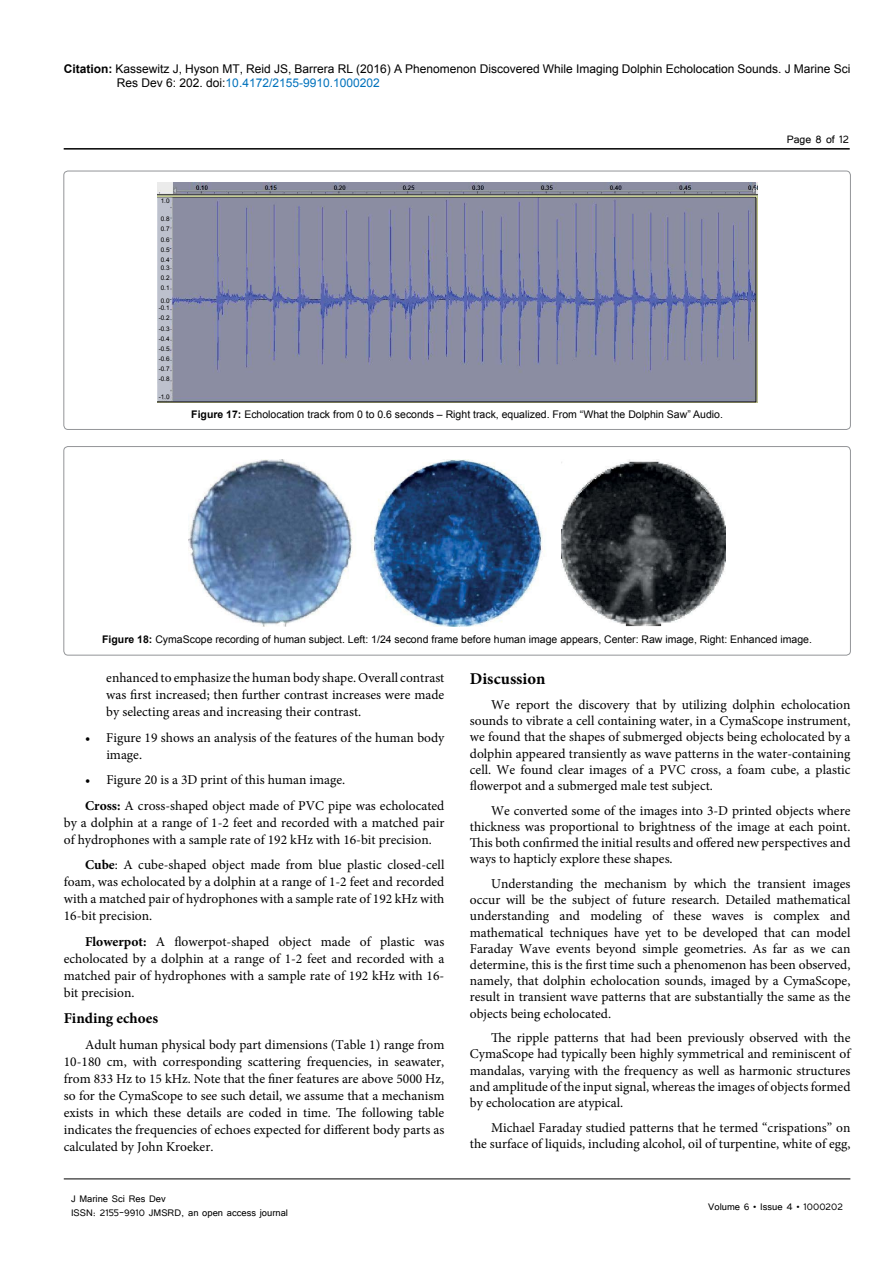
<style>
.page{position:relative;width:893px;height:1263px;background:#fff}
.page>*{position:absolute;margin:0;border:0;box-sizing:border-box;transform-origin:0 0}
.t1{font:700 16.5px "Minion Pro";color:#000}
.t2{font:700 15px "Minion Pro";color:#000}
.t3{font:13.5px/16.2px "Minion Pro";color:#000;text-align:justify}
.t4{font:13.5px "Tunga";color:#000}
.t5{font:12px/14.4px "Arial";color:#000}
.t6{font:12px/14.4px "Tunga";color:#000}
.t7{font:10.5px "Arial";color:#000}
.t8{font:6.3px/10.2px "Arial";color:#000;text-align:justify}
.s1{font-weight:700}
.s2{color:#0072bc}
</style>
<div class="page">
<hr style="left:64px;top:148px;width:786px;height:2px;background:#000">
<hr style="left:64px;top:1179px;width:786px;height:1px;background:#000">
<div style="left:64px;top:171px;width:786px;height:258px;border:1px solid #939598;border-radius:4px"></div>
<img style="left:157px;top:182px;width:600px;height:220px">
<div style="left:157px;top:198px;width:13px;height:202px;background:#bdc1cd"></div>
<div style="left:64px;top:446px;width:786px;height:209px;border:1px solid #939598;border-radius:4px"></div>
<img style="left:188px;top:459px;width:538px;height:167px">
<p class="t5" style="left:117px;top:61px;width:735px;text-indent:-53px"><span class="s1">Citation:</span> Kassewitz J, Hyson MT, Reid JS, Barrera RL (2016) A Phenomenon Discovered While Imaging Dolphin Echolocation Sounds. J Marine Sci<br>Res Dev 6: 202. doi:<span class="s2">10.4172/2155-9910.1000202</span></p>
<p class="t8" style="left:161px;top:196px;width:10px">1.0</p>
<p class="t8" style="left:161px;top:214px;width:10px">0.8<br>0.7<br>0.6<br>0.5<br>0.4</p>
<p class="t8" style="left:161px;top:262px;width:10px">0.3<br>0.2<br>0.1</p>
<p class="t8" style="left:159px;top:297px;width:12px;line-height:7.6px;text-align:center">0.0 -0.1</p>
<p class="t8" style="left:159px;top:313px;width:12px">-0.2 -0.3 -0.4 -0.5 -0.6 -0.7 -0.8</p>
<p class="t8" style="left:159px;top:392px;width:12px">-1.0</p>
<p class="t7" style="left:191px;top:408px;width:533px"><span class="s1">Figure 17:</span> Echolocation track from 0 to 0.6 seconds – Right track, equalized. From “What the Dolphin Saw” Audio.</p>
<p class="t4" style="left:787px;top:131px;width:64px">Page 8 of 12</p>
<p class="t7" style="left:102px;top:632px;width:711px"><span class="s1">Figure 18:</span> CymaScope recording of human subject. Left: 1/24 second frame before human image appears, Center: Raw image, Right: Enhanced image.</p>
<p class="t3" style="left:106px;top:669px;width:340px;line-height:17px">enhanced to emphasize the human body shape. Overall contrast was first increased; then further contrast increases were made by selecting areas and increasing their contrast.</p>
<p class="t3" style="left:106px;top:729px;width:340px;line-height:17px;text-indent:-21px">• Figure 19 shows an analysis of the features of the human body image.</p>
<p class="t3" style="left:85px;top:767px;width:361px;line-height:25.5px">• Figure 20 is a 3D print of this human image.<br><span class="s1">Cross:</span> A cross-shaped object made of PVC pipe was echolocated</p>
<p class="t3" style="left:64px;top:814px;width:382px;line-height:17px">by a dolphin at a range of 1-2 feet and recorded with a matched pair of hydrophones with a sample rate of 192 kHz with 16-bit precision.</p>
<p class="t3" style="left:64px;top:856px;width:382px;line-height:17px;text-indent:21px"><span class="s1">Cube</span>: A cube-shaped object made from blue plastic closed-cell foam, was echolocated by a dolphin at a range of 1-2 feet and recorded with a matched pair of hydrophones with a sample rate of 192 kHz with 16-bit precision.</p>
<p class="t3" style="left:64px;top:933px;width:382px;line-height:17px;text-indent:21px"><span class="s1">Flowerpot:</span> A flowerpot-shaped object made of plastic was echolocated by a dolphin at a range of 1-2 feet and recorded with a matched pair of hydrophones with a sample rate of 192 kHz with 16- bit precision.</p>
<p class="t2" style="left:64px;top:1008px;width:96px">Finding echoes</p>
<p class="t3" style="left:64px;top:1036px;width:382px;line-height:17px;text-indent:21px">Adult human physical body part dimensions (Table 1) range from 10-180 cm, with corresponding scattering frequencies, in seawater, from 833 Hz to 15 kHz. Note that the finer features are above 5000 Hz, so for the CymaScope to see such detail, we assume that a mechanism exists in which these details are coded in time. The following table indicates the frequencies of echoes expected for different body parts as calculated by John Kroeker.</p>
<p class="t6" style="left:71px;top:1190px;width:218px">J Marine Sci Res Dev<br>ISSN: 2155-9910 JMSRD, an open access journal</p>
<p class="t1" style="left:470px;top:667px;width:77px">Discussion</p>
<p class="t3" style="left:470px;top:696px;width:382px;text-indent:21px">We report the discovery that by utilizing dolphin echolocation sounds to vibrate a cell containing water, in a CymaScope instrument, we found that the shapes of submerged objects being echolocated by a dolphin appeared transiently as wave patterns in the water-containing cell. We found clear images of a PVC cross, a foam cube, a plastic flowerpot and a submerged male test subject.</p>
<p class="t3" style="left:470px;top:802px;width:382px;text-indent:21px">We converted some of the images into 3-D printed objects where thickness was proportional to brightness of the image at each point.<br>This both confirmed the initial results and offered new perspectives and ways to hapticly explore these shapes.</p>
<p class="t3" style="left:470px;top:875px;width:382px;text-indent:21px">Understanding the mechanism by which the transient images occur will be the subject of future research. Detailed mathematical understanding and modeling of these waves is complex and mathematical techniques have yet to be developed that can model Faraday Wave events beyond simple geometries. As far as we can determine, this is the first time such a phenomenon has been observed, namely, that dolphin echolocation sounds, imaged by a CymaScope, result in transient wave patterns that are substantially the same as the objects being echolocated.</p>
<p class="t3" style="left:470px;top:1030px;width:382px;text-indent:21px">The ripple patterns that had been previously observed with the CymaScope had typically been highly symmetrical and reminiscent of mandalas, varying with the frequency as well as harmonic structures and amplitude of the input signal, whereas the images of objects formed by echolocation are atypical.</p>
<p class="t3" style="left:470px;top:1119px;width:382px;text-align:right">Michael Faraday studied patterns that he termed “crispations” on<br>the surface of liquids, including alcohol, oil of turpentine, white of egg,</p>
<p class="t6" style="left:708px;top:1199px;width:136px">Volume 6 • Issue 4 • 1000202</p>
</div>
